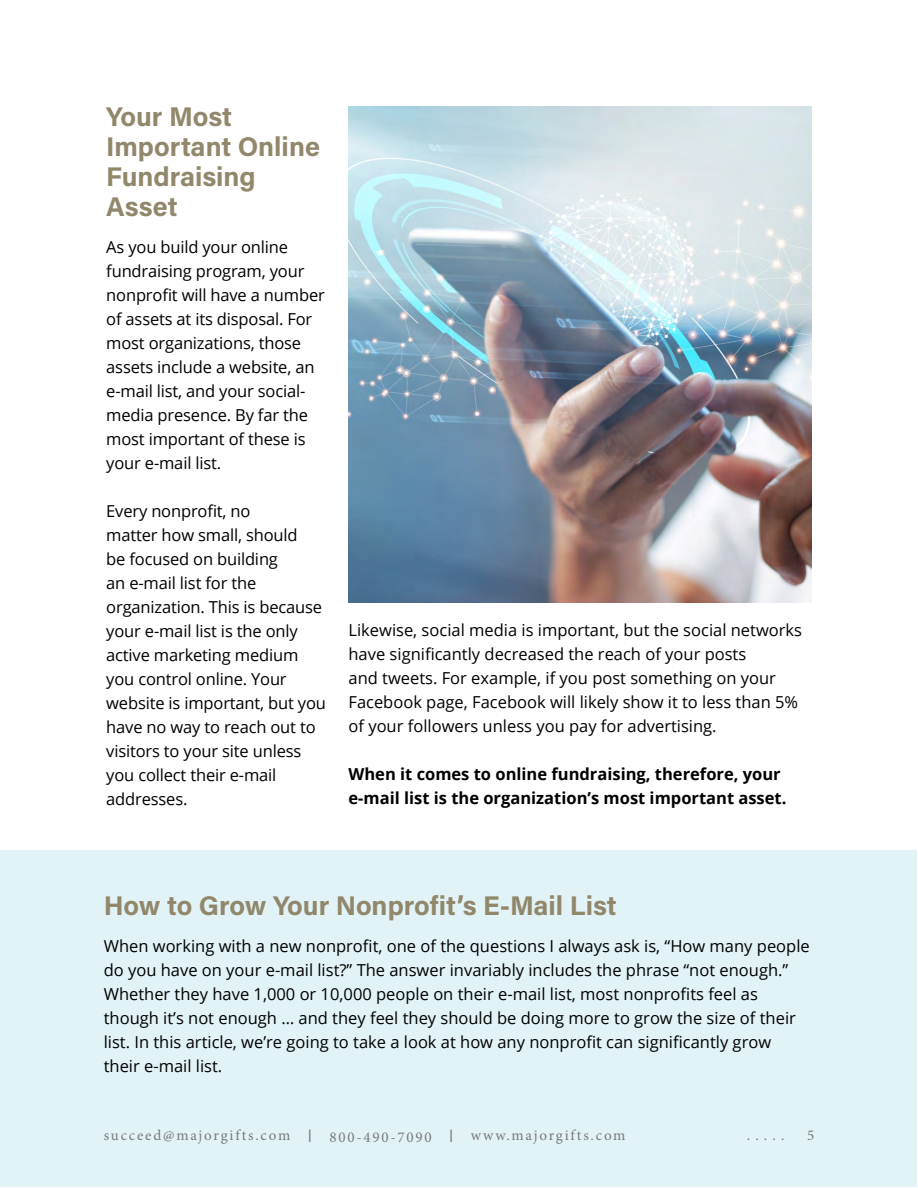
<style>
.page{position:relative;width:918px;height:1188px;background:#fff}
.page>*{position:absolute;margin:0;border:0;box-sizing:border-box;transform-origin:0 0}
.t1{font:700 27px/30px "Acumin Pro";color:#91876b}
.t2{font:16.5px/24px "Open Sans";color:#000}
.t3{font:700 16.5px/24px "Open Sans";color:#000}
.t4{font:15px "Minion Pro";letter-spacing:.12em;color:#78797a}
.s1{font-family:"Open Sans";font-size:17.25px}
</style>
<div class="page">
<div style="left:1px;top:850px;width:916px;height:337px;background:#e2f3f7"></div>
<img style="left:349px;top:106px;width:462px;height:496px">
<h1 class="t1" style="left:106px;top:101px;width:215px">Your Most<br>Important Online<br>Fundraising<br>Asset</h1>
<p class="t2" style="left:106px;top:234px;width:220px">As you build your online fundraising program, your nonprofit will have a number of assets at its disposal. For most organizations, those assets include a website, an e-mail list, and your social&shy;media presence. By far the most important of these is your e-mail list.</p>
<p class="t2" style="left:106px;top:499px;width:221px">Every nonprofit, no<br>matter how small, should<br>be focused on building<br>an e-mail list for the organization. This is because your e-mail list is the only active marketing medium you control online. Your website is important, but you have no way to reach out to visitors to your site unless you collect their e-mail addresses.</p>
<p class="t2" style="left:349px;top:618px;width:455px">Likewise, social media is important, but the social networks have significantly decreased the reach of your posts<br>and tweets. For example, if you post something on your Facebook page, Facebook will likely show it to less than 5% of your followers unless you pay for advertising.</p>
<p class="t3" style="left:349px;top:762px;width:439px">When it comes to online fundraising, therefore, your e-mail list is the organization’s most important asset.</p>
<h1 class="t1" style="left:104px;top:889px;width:514px">How to Grow Your Nonprofit’s E-Mail List</h1>
<p class="t2" style="left:104px;top:933px;width:708px">When working with a new nonprofit, one of the questions I always ask is, “How many people do you have on your e-mail list?” The answer invariably includes the phrase “not enough.” Whether they have 1,000 or 10,000 people on their e-mail list, most nonprofits feel as though it’s not enough … and they feel they should be doing more to grow the size of their list. In this article, we’re going to take a look at how any nonprofit can significantly grow their e-mail list.</p>
<p class="t4" style="left:104px;top:1125px;width:523px">succeed@majorgifts.com <span class="s1">I</span> 800-490-7090 <span class="s1">I</span> www.majorgifts.com</p>
<p class="t4" style="left:747px;top:1125px;width:39px">. . . . .</p>
<p class="t4" style="left:807px;top:1125px;width:9px">5</p>
</div>
